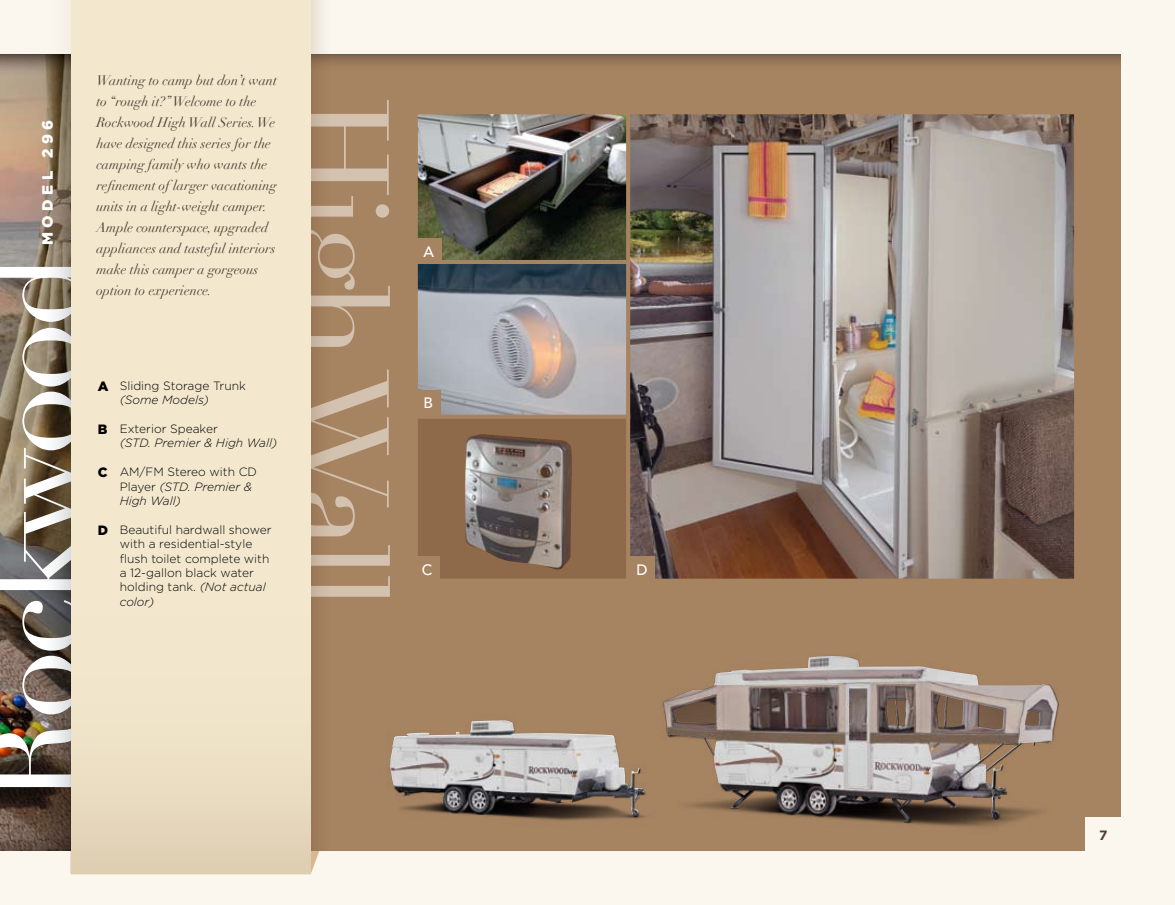
<style>
.page{position:relative;width:1175px;height:905px;background:#fff}
.page>*{position:absolute;margin:0;border:0;box-sizing:border-box;transform-origin:0 0}
.t1{font:126px "Didot";letter-spacing:-.05em;color:#d3c2b0}
.t2{font:126px "Didot";letter-spacing:-.05em;color:#fff}
.t3{font:900 15px "Gotham";color:#fff}
.t4{font:500 15px "Avenir";color:#fff}
.t5{font:italic 13.5px/21px "Didot";color:#523d34}
.t6{font:900 13.5px "Gotham";color:#000}
.t7{font:700 13.5px "Gotham";color:#523d34}
.t8{font:300 12px/14.4px "Gotham";color:#000}
.t9{font:italic 300 12px "Gotham";color:#000}
.s1{font-style:italic}
</style>
<div class="page">
<div style="left:0;top:0;width:1174px;height:904px;background:#fbf7ef"></div>
<svg style="left:310px;top:850px;width:20px;height:24px"></svg>
<div style="left:0;top:54px;width:1120px;height:796px;background:#a68462"></div>
<svg style="left:310px;top:0;width:12px;height:850px"></svg>
<div style="left:48px;top:0;width:27px;height:850px;background:#f8f3ea"></div>
<img style="left:0;top:71px;width:44px;height:763px">
<svg style="left:310px;top:54px;width:810px;height:17px"></svg>
<img style="left:630px;top:115px;width:443px;height:462px">
<div style="left:414px;top:415px;width:214px;height:164px;background:#8f6a4a"></div>
<img style="left:419px;top:264px;width:207px;height:150px">
<img style="left:419px;top:115px;width:207px;height:145px">
<svg style="left:0;top:834px;width:44px;height:16px"></svg>
<svg style="left:0;top:54px;width:44px;height:17px"></svg>
<svg style="left:44px;top:54px;width:27px;height:796px;background:#5f5141"></svg>
<hr style="left:626px;top:100px;width:4px;height:490px;background:#a68462">
<svg style="left:419px;top:414px;width:207px;height:4px"></svg>
<div style="left:71px;top:0;width:239px;height:874px;background:#f3e8ce"></div>
<div style="left:71px;top:546px;width:239px;height:327px;background:linear-gradient(to bottom,#f7edd4,#e4d5b9)"></div>
<img style="left:389px;top:733px;width:257px;height:88px">
<img style="left:390px;top:720px;width:141px;height:94px">
<img style="left:662px;top:656px;width:397px;height:171px">
<img style="left:663px;top:657px;width:147px;height:151px">
<img style="left:464px;top:434px;width:108px;height:135px">
<div style="left:414px;top:556px;width:25px;height:24px;background:#a68462"></div>
<div style="left:629px;top:556px;width:25px;height:24px;background:#a68462"></div>
<div style="left:415px;top:390px;width:26px;height:24px;background:#a68462"></div>
<div style="left:416px;top:239px;width:25px;height:24px;background:#a68462"></div>
<div style="left:1085px;top:817px;width:36px;height:34px;background:#fbf7ef"></div>
<p class="t3" style="left:39px;top:245px;width:127px;rotate:-90deg">MODEL 296</p>
<h1 class="t2" style="left:-41px;top:804px;width:552px;rotate:-90deg">Rockwood</h1>
<p class="t5" style="left:96px;top:70px;width:182px">Wanting to camp but don’t want to “rough it?” Welcome to the<br>Rockwood High Wall Series. We have designed this series for the camping family who wants the refinement of larger vacationing units in a light-weight camper.<br>Ample counterspace, upgraded appliances and tasteful interiors make this camper a gorgeous option to experience.</p>
<h1 class="t1" style="left:418px;top:96px;width:515px;rotate:90deg">High Wall</h1>
<p class="t8" style="left:120px;top:378px;width:128px">Sliding Storage Trunk</p>
<p class="t9" style="left:120px;top:393px;width:91px">(Some Models)</p>
<p class="t8" style="left:120px;top:421px;width:100px">Exterior Speaker</p>
<p class="t9" style="left:120px;top:436px;width:159px">(STD. Premier &amp; High Wall)</p>
<p class="t8" style="left:120px;top:464px;width:139px">AM/FM Stereo with CD<br>Player <span class="s1">(STD. Premier &amp;<br>High Wall)</span></p>
<p class="t8" style="left:120px;top:522px;width:153px">Beautiful hardwall shower with a residential-style flush toilet complete with a 12-gallon black water holding tank. <span class="s1">(Not actual color)</span></p>
<p class="t6" style="left:98px;top:378px;width:12px">A</p>
<p class="t6" style="left:98px;top:421px;width:11px">B</p>
<p class="t6" style="left:98px;top:464px;width:11px">C</p>
<p class="t6" style="left:98px;top:522px;width:12px">D</p>
<p class="t4" style="left:423px;top:243px;width:12px">A</p>
<p class="t4" style="left:423px;top:394px;width:11px">B</p>
<p class="t4" style="left:422px;top:560px;width:12px">C</p>
<p class="t4" style="left:636px;top:560px;width:13px">D</p>
<p class="t7" style="left:1099px;top:827px;width:10px">7</p>
</div>
